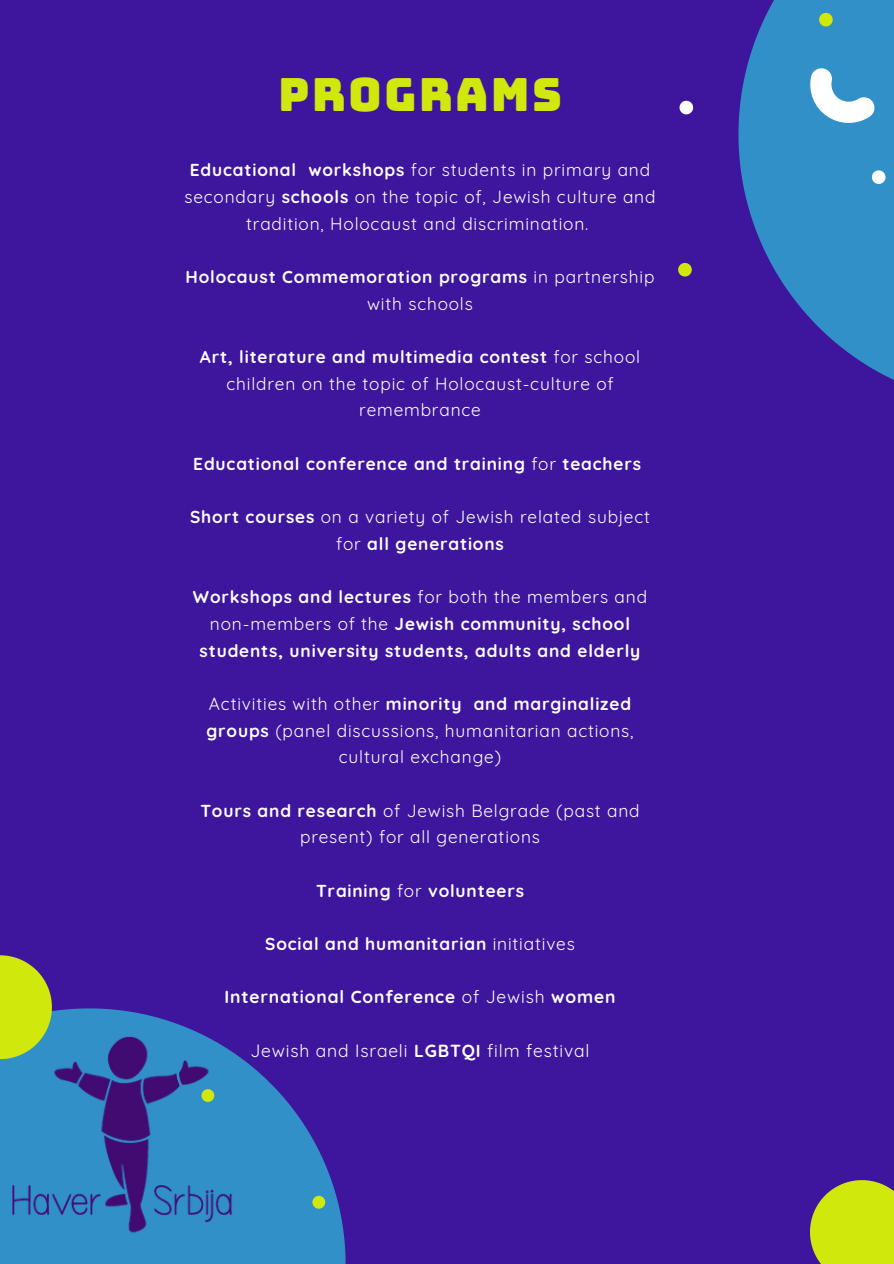
<style>
.page{position:relative;width:894px;height:1264px;background:#fff}
.page>*{position:absolute;margin:0;border:0;box-sizing:border-box;transform-origin:0 0}
.t1{font:45.75px "Bungee";letter-spacing:.05em;color:#d0e80b}
.t2{font:700 17.4px "Quicksand";letter-spacing:.05em;color:#fff}
.t3{font:17.4px "Quicksand";letter-spacing:.05em;color:#fff}
.t4{font:17.25px/26.7px "Quicksand";letter-spacing:.05em;color:#fff;text-align:center}
.t5{font:700 17.25px/26.7px "Quicksand";letter-spacing:.05em;color:#fff;text-align:center}
.s1{font-weight:700}
.s2{font-weight:400}
</style>
<div class="page">
<div style="left:0;top:0;width:893px;height:1263px;background:#3e159d"></div>
<svg style="left:738px;top:0;width:155px;height:380px;fill:#3090c7"></svg>
<svg style="left:795px;top:62px;width:85px;height:75px;background:#68aed6"></svg>
<svg style="left:816px;top:10px;width:18px;height:19px"></svg>
<svg style="left:869px;top:168px;width:18px;height:18px"></svg>
<svg style="left:679px;top:100px;width:15px;height:15px"></svg>
<svg style="left:678px;top:263px;width:14px;height:14px"></svg>
<svg style="left:0;top:1061px;width:346px;height:202px;fill:#3090c7"></svg>
<svg style="left:312px;top:1195px;width:14px;height:14px"></svg>
<svg style="left:0;top:955px;width:52px;height:52px"></svg>
<img style="left:0;top:1007px;width:245px;height:234px">
<svg style="left:810px;top:1180px;width:83px;height:83px;background:#bfcf1b"></svg>
<h1 class="t1" style="left:278px;top:71px;width:285px">PROGRAMS</h1>
<p class="t4" style="left:184px;top:156px;width:472px"><span class="s1">Educational workshops</span> for students in primary and secondary <span class="s1">schools</span> on the topic of, Jewish culture and tradition, Holocaust and discrimination.</p>
<p class="t5" style="left:185px;top:263px;width:470px">Holocaust Commemoration programs <span class="s2">in partnership with schools</span></p>
<p class="t4" style="left:200px;top:343px;width:441px"><span class="s1">Art, literature and multimedia contest</span> for school children on the topic of Holocaust-culture of remembrance</p>
<p class="t5" style="left:193px;top:450px;width:449px">Educational conference and training <span class="s2">for</span> teachers</p>
<p class="t4" style="left:190px;top:503px;width:461px"><span class="s1">Short courses</span> on a variety of Jewish related subject for <span class="s1">all generations</span></p>
<p class="t5" style="left:193px;top:583px;width:455px">Workshops and lectures <span class="s2">for both the members and non-members of the</span> Jewish community, school students, university students, adults and elderly</p>
<p class="t4" style="left:206px;top:690px;width:428px">Activities with other <span class="s1">minority and marginalized groups</span> (panel discussions, humanitarian actions, cultural exchange)</p>
<p class="t4" style="left:200px;top:796px;width:441px"><span class="s1">Tours and research</span> of Jewish Belgrade (past and present) for all generations</p>
<p class="t5" style="left:316px;top:876px;width:209px">Training <span class="s2">for</span> volunteers</p>
<p class="t5" style="left:265px;top:930px;width:311px">Social and humanitarian <span class="s2">initiatives</span></p>
<p class="t2" style="left:224px;top:985px;width:392px">International Conference <span class="s2">of Jewish</span> women</p>
<p class="t3" style="left:250px;top:1039px;width:340px">Jewish and Israeli <span class="s1">LGBTQI</span> film festival</p>
</div>
